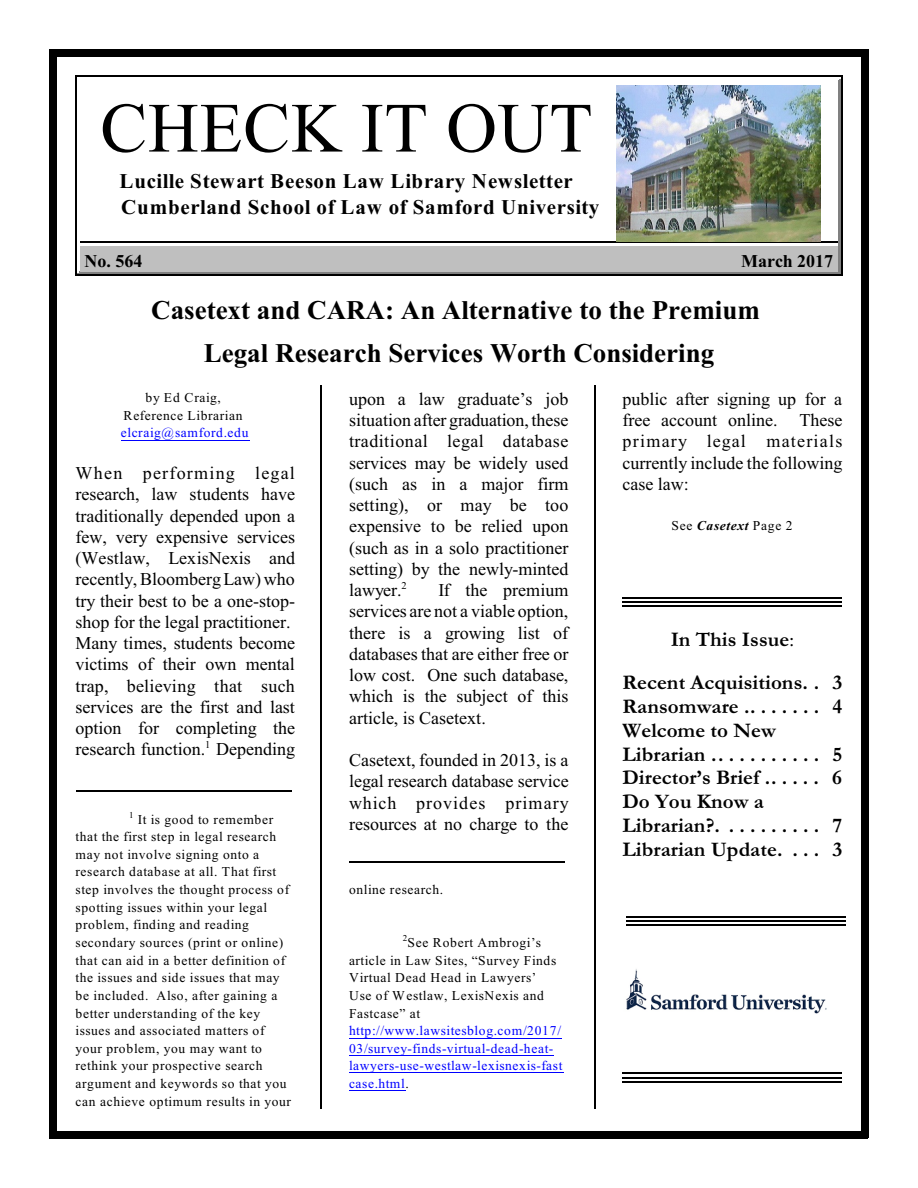
<style>
.page{position:relative;width:918px;height:1188px;background:#fff}
.page>*{position:absolute;margin:0;border:0;box-sizing:border-box;transform-origin:0 0}
.t1{font:70.5px "Times New Roman";letter-spacing:.01em;color:#000}
.t2{font:700 27px/42.5px "Times New Roman";color:#000;text-align:center}
.t3{font:700 21px/23.7px "Garamond";color:#000;text-align:center}
.t4{font:700 21px/26.1px "Times New Roman";letter-spacing:.03em;color:#000}
.t5{font:18px/21.3px "Times New Roman";color:#000;text-align:justify}
.t6{font:700 18px "Times New Roman";color:#000}
.t7{font:13.5px/17.7px "Times New Roman";letter-spacing:.045em;color:#000}
.t8{font:13.5px/17.7px "Times New Roman";letter-spacing:.045em;color:#00f}
.t9{font:10.5px "Times New Roman";color:#000}
.t10{font:9px "Times New Roman";color:#000}
.s1{font-weight:700;font-style:italic}
.s2{font-weight:400}
.s3{color:#000}
</style>
<div class="page">
<div style="left:50px;top:50px;width:7px;height:1088px;background:#000"></div>
<div style="left:861px;top:50px;width:7px;height:1088px;background:#000"></div>
<div style="left:50px;top:50px;width:818px;height:7px;background:#000"></div>
<div style="left:50px;top:1131px;width:818px;height:7px;background:#000"></div>
<hr style="left:321px;top:385px;width:1px;height:724px;background:#000">
<hr style="left:594px;top:385px;width:2px;height:724px;background:#000">
<hr style="left:838px;top:78px;width:1px;height:163px;background:#808080">
<hr style="left:78px;top:78px;width:761px;height:2px;background:#fff">
<hr style="left:840px;top:77px;width:1px;height:164px;background:#808080">
<hr style="left:77px;top:77px;width:764px;height:1px;background:#fff">
<hr style="left:76px;top:76px;width:1px;height:165px;background:#000">
<hr style="left:841px;top:76px;width:1px;height:165px;background:#000">
<hr style="left:76px;top:76px;width:766px;height:1px;background:#000">
<hr style="left:78px;top:271px;width:381px;height:2px;background:#808080">
<hr style="left:77px;top:273px;width:382px;height:1px;background:#808080">
<hr style="left:76px;top:241px;width:1px;height:35px;background:#000">
<hr style="left:76px;top:274px;width:383px;height:2px;background:#000">
<div style="left:80px;top:244px;width:379px;height:27px;background:#bfbfbf"></div>
<hr style="left:80px;top:244px;width:379px;height:1px;background:#fff">
<hr style="left:80px;top:241px;width:379px;height:2px;background:#000">
<hr style="left:838px;top:243px;width:1px;height:30px;background:#808080">
<hr style="left:459px;top:271px;width:380px;height:2px;background:#808080">
<hr style="left:840px;top:241px;width:1px;height:33px;background:#808080">
<hr style="left:459px;top:273px;width:382px;height:1px;background:#808080">
<hr style="left:841px;top:241px;width:1px;height:35px;background:#000">
<hr style="left:459px;top:274px;width:383px;height:2px;background:#000">
<div style="left:459px;top:244px;width:379px;height:27px;background:#bfbfbf"></div>
<hr style="left:459px;top:244px;width:379px;height:1px;background:#fff">
<hr style="left:459px;top:241px;width:379px;height:2px;background:#000">
<hr style="left:121px;top:440px;width:128px;height:1px;background:#00f">
<hr style="left:76px;top:791px;width:215px;height:1px;background:#000">
<hr style="left:349px;top:861px;width:216px;height:1px;background:#000">
<hr style="left:349px;top:1038px;width:213px;height:1px;background:#00f">
<hr style="left:349px;top:1055px;width:205px;height:1px;background:#00f">
<hr style="left:349px;top:1073px;width:214px;height:1px;background:#00f">
<hr style="left:349px;top:1090px;width:57px;height:1px;background:#00f">
<hr style="left:623px;top:597px;width:219px;height:1px;background:#000">
<hr style="left:623px;top:601px;width:219px;height:1px;background:#000">
<hr style="left:623px;top:605px;width:219px;height:2px;background:#000">
<hr style="left:626px;top:916px;width:220px;height:1px;background:#000">
<hr style="left:626px;top:920px;width:220px;height:1px;background:#000">
<hr style="left:626px;top:924px;width:220px;height:2px;background:#000">
<hr style="left:623px;top:1073px;width:219px;height:1px;background:#000">
<hr style="left:623px;top:1077px;width:219px;height:1px;background:#000">
<hr style="left:623px;top:1081px;width:219px;height:1px;background:#000">
<img style="left:616px;top:85px;width:205px;height:157px">
<img style="left:626px;top:969px;width:201px;height:45px">
<h1 class="t1" style="left:100px;top:103px;width:494px">CHECK IT OUT</h1>
<p class="t4" style="left:120px;top:170px;width:481px">Lucille Stewart Beeson Law Library Newsletter<br>Cumberland School of Law of Samford University</p>
<p class="t6" style="left:85px;top:255px;width:59px">No. 564</p>
<p class="t6" style="left:741px;top:255px;width:94px">March 2017</p>
<h2 class="t2" style="left:151px;top:292px;width:610px">Casetext and CARA: An Alternative to the Premium<br>Legal Research Services Worth Considering</h2>
<p class="t7" style="left:123px;top:390px;width:121px;text-align:center">by Ed Craig,<br>Reference Librarian</p>
<p class="t8" style="left:121px;top:425px;width:129px">elcraig@samford.edu</p>
<p class="t5" style="left:76px;top:464px;width:221px;text-align:left">When performing legal research, law students have traditionally depended upon a few, very expensive services (Westlaw, LexisNexis and recently, BloombergLaw) who try their best to be a one-stop&shy;shop for the legal practitioner.<br>Many times, students become victims of their own mental trap, believing that such services are the first and last option for completing the research function. Depending</p>
<p class="t5" style="left:349px;top:390px;width:221px">upon a law graduate’s job situation after graduation, these traditional legal database services may be widely used (such as in a major firm setting), or may be too expensive to be relied upon (such as in a solo practitioner setting) by the newly-minted lawyer.</p>
<p class="t5" style="left:623px;top:390px;width:221px">public after signing up for a free account online. These primary legal materials currently include the following case law:</p>
<p class="t7" style="left:671px;top:518px;width:123px">See <span class="s1">Casetext</span> Page 2</p>
<p class="t9" style="left:402px;top:582px;width:7px">2</p>
<p class="t5" style="left:349px;top:602px;width:221px">services are not a viable option, there is a growing list of databases that are either free or low cost. One such database, which is the subject of this article, is Casetext.</p>
<p class="t5" style="left:349px;top:751px;width:221px">Casetext, founded in 2013, is a legal research database service which provides primary resources at no charge to the</p>
<p class="t5" style="left:438px;top:581px;width:131px">If the premium</p>
<p class="t3" style="left:623px;top:620px;width:221px;line-height:43.2px">In This Issue<span class="s2">:<br></span>Recent Acquisitions. . 3</p>
<p class="t3" style="left:623px;top:697px;width:221px;text-align:left">Ransomware .. . . . . . . 4<br>Welcome to New<br>Librarian ........... 5<br>Director’s Brief .. . . . . 6<br>Do You Know a<br>Librarian?. . . . . . . . . . 7<br>Librarian Update. . . . 3</p>
<p class="t9" style="left:205px;top:741px;width:7px">1</p>
<p class="t10" style="left:129px;top:811px;width:6px">1</p>
<p class="t7" style="left:76px;top:829px;width:217px">that the first step in legal research may not involve signing onto a research database at all. That first step involves the thought process of spotting issues within your legal problem, finding and reading secondary sources (print or online) that can aid in a better definition of the issues and side issues that may be included. Also, after gaining a better understanding of the key issues and associated matters of your problem, you may want to rethink your prospective search argument and keywords so that you can achieve optimum results in your</p>
<p class="t7" style="left:138px;top:811px;width:137px">It is good to remember</p>
<p class="t7" style="left:349px;top:882px;width:96px">online research.</p>
<p class="t10" style="left:403px;top:935px;width:6px">2</p>
<p class="t7" style="left:349px;top:953px;width:209px">article in Law Sites, “Survey Finds<br>Virtual Dead Head in Lawyers’<br>Use of Westlaw, LexisNexis and<br>Fastcase” at</p>
<p class="t8" style="left:349px;top:1023px;width:215px">http://www.lawsitesblog.com/2017/ 03/survey-finds-virtual-dead-heat&shy;lawyers-use-westlaw-lexisnexis-fast case.html<span class="s3">.</span></p>
<p class="t7" style="left:408px;top:935px;width:135px">See Robert Ambrogi’s</p>
</div>
